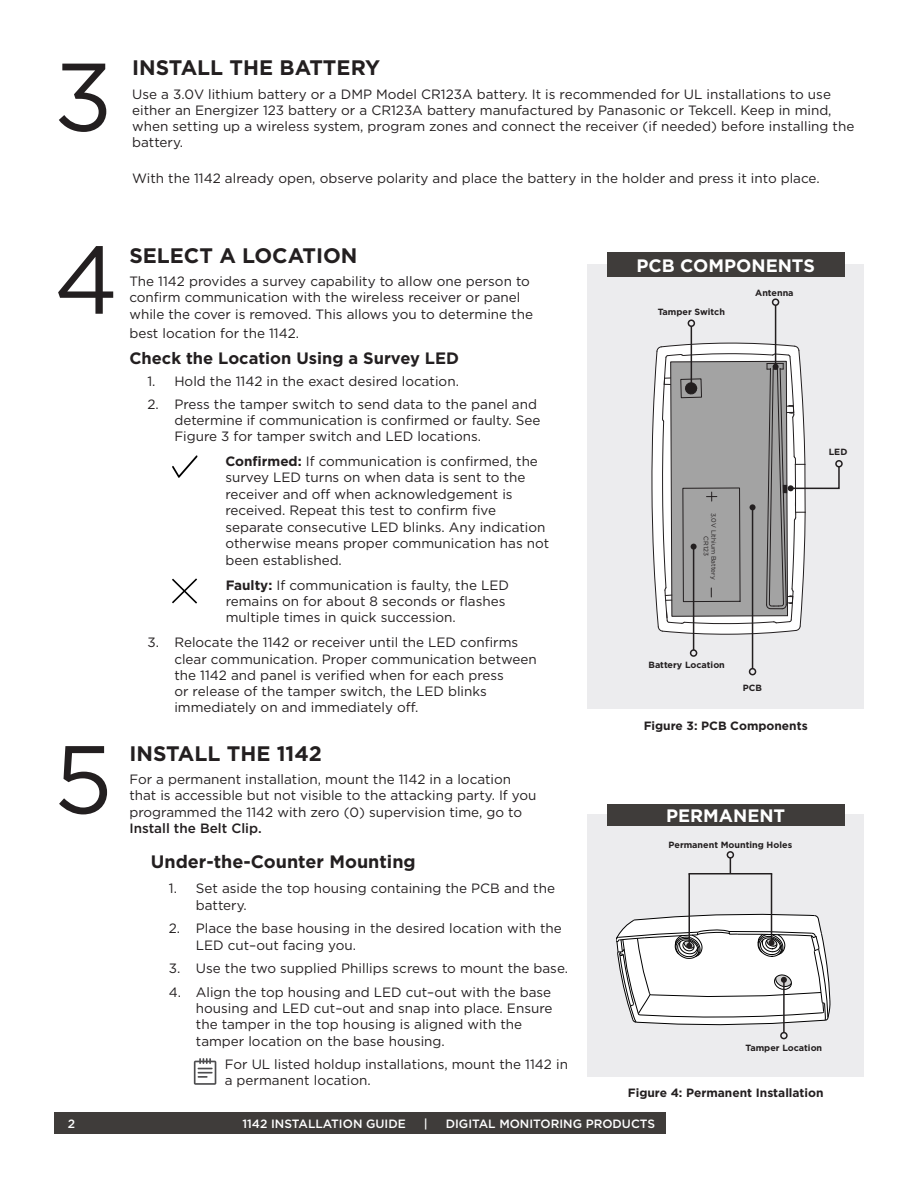
<style>
.page{position:relative;width:918px;height:1188px;background:#fff}
.page>*{position:absolute;margin:0;border:0;box-sizing:border-box;transform-origin:0 0}
.t1{font:96px "Gotham";color:#231f20}
.t2{font:700 21px "Gotham";color:#231f20}
.t3{font:700 18px "Gotham";color:#231f20}
.t4{font:700 18px "Gotham";color:#fff}
.Body_text{font:700 16.5px "Gotham";color:#231f20}
.Body_text-2{font:13.5px/16.2px "Gotham";color:#231f20}
.t5{font:700 12px "Gotham";color:#231f20}
.t6{font:500 12px "Gotham";color:#fff}
.t7{font:700 9px "Gotham";color:#231f20}
.t8{font:6.45px/7.6px "Gotham";letter-spacing:-.005em;color:#231f20;text-align:center}
.s1{font-weight:700}
.s2{font-weight:500}
</style>
<div class="page">
<div style="left:54px;top:1112px;width:612px;height:22px;background:#3f3c3a"></div>
<div style="left:588px;top:264px;width:276px;height:445px;background:#ececee"></div>
<div style="left:607px;top:252px;width:237px;height:25px;background:#3f3c3a"></div>
<div style="left:588px;top:814px;width:276px;height:262px;background:#ececee"></div>
<div style="left:607px;top:804px;width:237px;height:22px;background:#3f3c3a"></div>
<hr style="left:688px;top:874px;width:2px;height:72px;background:#231f20">
<hr style="left:771px;top:874px;width:1px;height:69px;background:#231f20">
<hr style="left:688px;top:873px;width:84px;height:1px;background:#231f20">
<svg style="left:730px;top:859px;width:1px;height:14px"></svg>
<div style="left:727px;top:851px;width:7px;height:8px;border:2px solid #231f20;border-radius:50%"></div>
<hr style="left:783px;top:980px;width:2px;height:53px;background:#231f20">
<svg style="left:617px;top:914px;width:214px;height:111px;background:#e1e1e2"></svg>
<div style="left:780px;top:1032px;width:8px;height:7px;border:2px solid #231f20;border-radius:50%"></div>
<hr style="left:691px;top:326px;width:1px;height:60px;background:#231f20">
<div style="left:688px;top:320px;width:7px;height:7px;border:2px solid #231f20;border-radius:50%"></div>
<hr style="left:693px;top:547px;width:1px;height:103px;background:#231f20">
<div style="left:690px;top:649px;width:7px;height:8px;border:2px solid #231f20;border-radius:50%"></div>
<hr style="left:775px;top:305px;width:1px;height:62px;background:#231f20">
<div style="left:772px;top:298px;width:7px;height:8px;border:2px solid #231f20;border-radius:50%"></div>
<hr style="left:752px;top:507px;width:1px;height:162px;background:#231f20">
<div style="left:749px;top:668px;width:7px;height:7px;border:2px solid #231f20;border-radius:50%"></div>
<svg style="left:172px;top:455px;width:26px;height:23px"></svg>
<svg style="left:172px;top:578px;width:25px;height:26px"></svg>
<div style="left:835px;top:460px;width:8px;height:8px;border:2px solid #231f20;border-radius:50%"></div>
<svg style="left:651px;top:342px;width:189px;height:294px"></svg>
<svg style="left:194px;top:1058px;width:22px;height:27px"></svg>
<p class="t1" style="left:54px;top:35px;width:60px">3</p>
<p class="t2" style="left:132px;top:54px;width:250px">INSTALL THE BATTERY</p>
<p class="Body_text-2" style="left:132px;top:85px;width:724px">Use a 3.0V lithium battery or a DMP Model CR123A battery. It is recommended for UL installations to use either an Energizer 123 battery or a CR123A battery manufactured by Panasonic or Tekcell. Keep in mind, when setting up a wireless system, program zones and connect the receiver (if needed) before installing the battery.</p>
<p class="Body_text-2" style="left:132px;top:170px;width:689px">With the 1142 already open, observe polarity and place the battery in the holder and press it into place.</p>
<p class="t1" style="left:54px;top:218px;width:66px">4</p>
<p class="t2" style="left:129px;top:241px;width:230px">SELECT A LOCATION</p>
<p class="Body_text-2" style="left:129px;top:273px;width:405px">The 1142 provides a survey capability to allow one person to confirm communication with the wireless receiver or panel while the cover is removed. This allows you to determine the</p>
<p class="Body_text-2" style="left:129px;top:325px;width:171px">best location for the 1142.</p>
<p class="Body_text" style="left:129px;top:347px;width:331px">Check the Location Using a Survey LED</p>
<p class="Body_text-2" style="left:147px;top:373px;width:313px">1. Hold the 1142 in the exact desired location.</p>
<p class="Body_text-2" style="left:174px;top:395px;width:368px;text-indent:-27px">2. Press the tamper switch to send data to the panel and determine if communication is confirmed or faulty. See<br>Figure 3 for tamper switch and LED locations.</p>
<p class="Body_text-2" style="left:225px;top:453px;width:325px"><span class="s1">Confirmed:</span> If communication is confirmed, the survey LED turns on when data is sent to the receiver and off when acknowledgement is received. Repeat this test to confirm five separate consecutive LED blinks. Any indication otherwise means proper communication has not been established.</p>
<p class="Body_text-2" style="left:226px;top:577px;width:285px"><span class="s1">Faulty:</span> If communication is faulty, the LED remains on for about 8 seconds or flashes multiple times in quick succession.</p>
<p class="Body_text-2" style="left:174px;top:634px;width:364px;text-indent:-27px">3. Relocate the 1142 or receiver until the LED confirms clear communication. Proper communication between the 1142 and panel is verified when for each press<br>or release of the tamper switch, the LED blinks immediately on and immediately off.</p>
<p class="t1" style="left:54px;top:718px;width:60px">5</p>
<p class="t2" style="left:129px;top:739px;width:194px">INSTALL THE 1142</p>
<p class="Body_text-2" style="left:129px;top:771px;width:409px">For a permanent installation, mount the 1142 in a location that is accessible but not visible to the attacking party. If you programmed the 1142 with zero (0) supervision time, go to <span class="s2">Install the Belt Clip.</span></p>
<p class="t3" style="left:151px;top:849px;width:266px">Under-the-Counter Mounting</p>
<p class="Body_text-2" style="left:196px;top:880px;width:361px;text-indent:-27px">1. Set aside the top housing containing the PCB and the battery.</p>
<p class="Body_text-2" style="left:196px;top:920px;width:367px;text-indent:-27px">2. Place the base housing in the desired location with the<br>LED cut–out facing you.</p>
<p class="Body_text-2" style="left:169px;top:960px;width:401px">3. Use the two supplied Phillips screws to mount the base.</p>
<p class="Body_text-2" style="left:196px;top:984px;width:358px;text-indent:-27px">4. Align the top housing and LED cut–out with the base housing and LED cut–out and snap into place. Ensure the tamper in the top housing is aligned with the tamper location on the base housing.</p>
<p class="Body_text-2" style="left:225px;top:1056px;width:345px">For UL listed holdup installations, mount the 1142 in a permanent location.</p>
<p class="t4" style="left:637px;top:253px;width:180px">PCB COMPONENTS</p>
<p class="t7" style="left:658px;top:306px;width:69px">Tamper Switch</p>
<p class="t7" style="left:755px;top:287px;width:40px">Antenna</p>
<p class="t8" style="left:718px;top:513px;width:68px;rotate:90deg">3.0V Lithium Battery<br>CR123</p>
<p class="t7" style="left:829px;top:446px;width:20px">LED</p>
<p class="t7" style="left:649px;top:659px;width:78px">Battery Location</p>
<p class="t7" style="left:743px;top:682px;width:21px">PCB</p>
<p class="t5" style="left:644px;top:718px;width:166px">Figure 3: PCB Components</p>
<p class="t4" style="left:666px;top:804px;width:121px">PERMANENT</p>
<p class="t7" style="left:669px;top:839px;width:125px">Permanent Mounting Holes</p>
<p class="t7" style="left:746px;top:1042px;width:78px">Tamper Location</p>
<p class="t5" style="left:628px;top:1085px;width:197px">Figure 4: Permanent Installation</p>
<p class="t6" style="left:68px;top:1115px;width:9px">2</p>
<p class="t6" style="left:242px;top:1115px;width:165px">1142 INSTALLATION GUIDE</p>
<p class="t6" style="left:424px;top:1115px;width:5px">|</p>
<p class="t6" style="left:446px;top:1115px;width:211px">DIGITAL MONITORING PRODUCTS</p>
</div>
